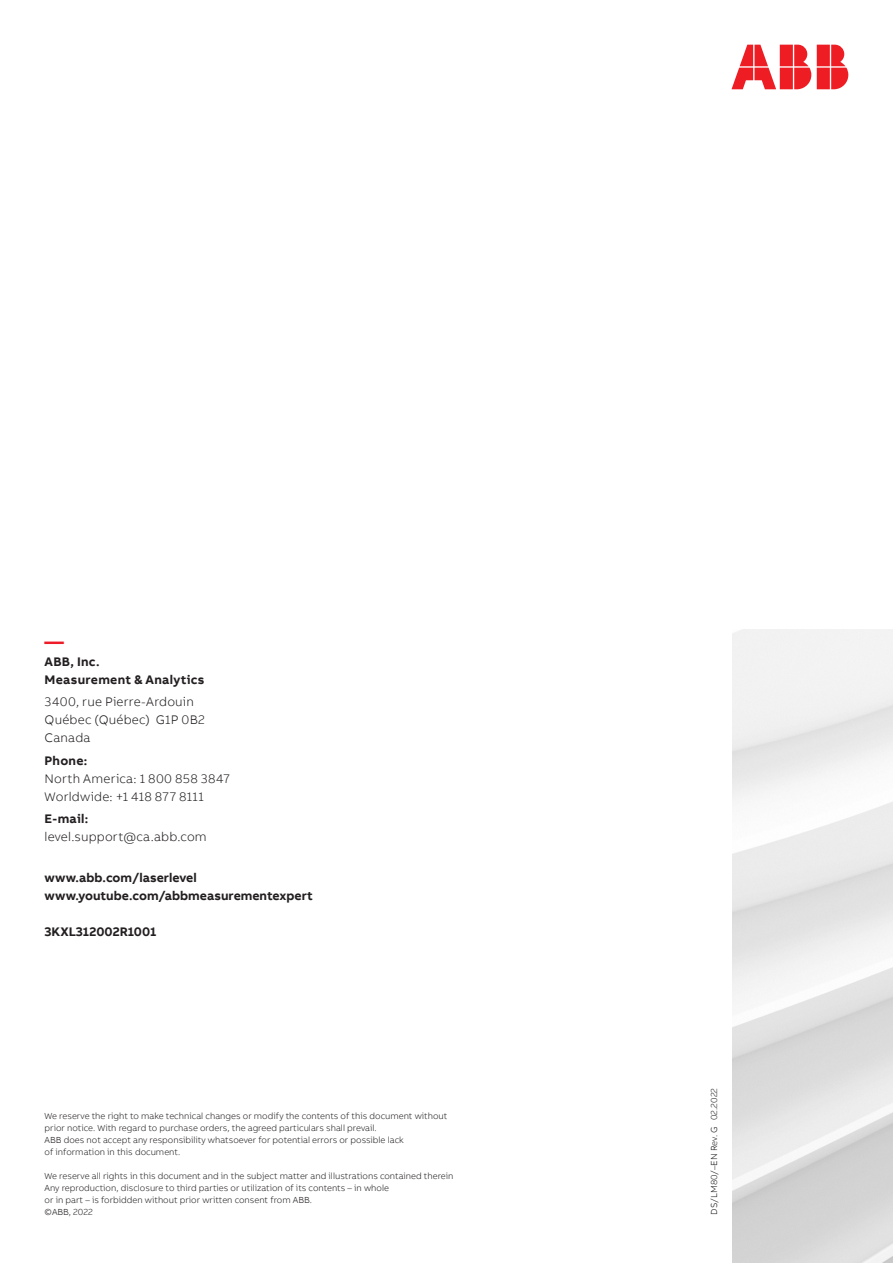
<style>
.page{position:relative;width:893px;height:1263px;background:#fff}
.page>*{position:absolute;margin:0;border:0;box-sizing:border-box;transform-origin:0 0}
.t1{font:700 19.5px "AB Bvoice";color:#ee1c28}
.body_text_-_disclaim{font:300 12.75px/18px "AB Bvoice";letter-spacing:.015em;color:#231f20}
.Address_Heading_8_5p{font:700 12.75px "AB Bvoice";color:#231f20}
.body_text_-_disclaim-2{font:700 12.75px/18px "AB Bvoice";letter-spacing:.02em;color:#231f20}
.Copyright___Back_Pag{font:300 9px/12px "AB Bvoice";color:#231f20}
.s1{font-weight:700}
</style>
<div class="page">
<svg style="left:731px;top:45px;width:117px;height:44px"></svg>
<p class="t1" style="left:45px;top:629px;width:21px">—</p>
<p class="body_text_-_disclaim-2" style="left:45px;top:652px;width:161px">ABB, Inc.<br>Measurement &amp; Analytics</p>
<p class="body_text_-_disclaim" style="left:45px;top:693px;width:162px">3400, rue Pierre-Ardouin<br>Québec (Québec) G1P 0B2<br>Canada</p>
<p class="body_text_-_disclaim" style="left:45px;top:751px;width:187px"><span class="s1">Phone:<br></span>North America: 1 800 858 3847<br>Worldwide: +1 418 877 8111</p>
<p class="body_text_-_disclaim" style="left:45px;top:810px;width:164px"><span class="s1">E-mail: </span>level.support@ca.abb.com</p>
<p class="Address_Heading_8_5p" style="left:45px;top:869px;width:154px">www.abb.com/laserlevel</p>
<p class="Address_Heading_8_5p" style="left:45px;top:887px;width:270px">www.youtube.com/abbmeasurementexpert</p>
<p class="Address_Heading_8_5p" style="left:45px;top:923px;width:114px">3KXL312002R1001</p>
<p class="Copyright___Back_Pag" style="left:45px;top:1110px;width:404px">We reserve the right to make technical changes or modify the contents of this document without prior notice. With regard to purchase orders, the agreed particulars shall prevail.<br>ABB does not accept any responsibility whatsoever for potential errors or possible lack<br>of information in this document.</p>
<p class="Copyright___Back_Pag" style="left:45px;top:1170px;width:410px">We reserve all rights in this document and in the subject matter and illustrations contained therein<br>Any reproduction, disclosure to third parties or utilization of its contents – in whole<br>or in part – is forbidden without prior written consent from ABB.</p>
<p class="Copyright___Back_Pag" style="left:45px;top:1206px;width:50px">©ABB, 2022</p>
<p class="Copyright___Back_Pag" style="left:708px;top:1215px;width:128px;rotate:-90deg">DS/LM80/–EN Rev. G 02.2022</p>
</div>
